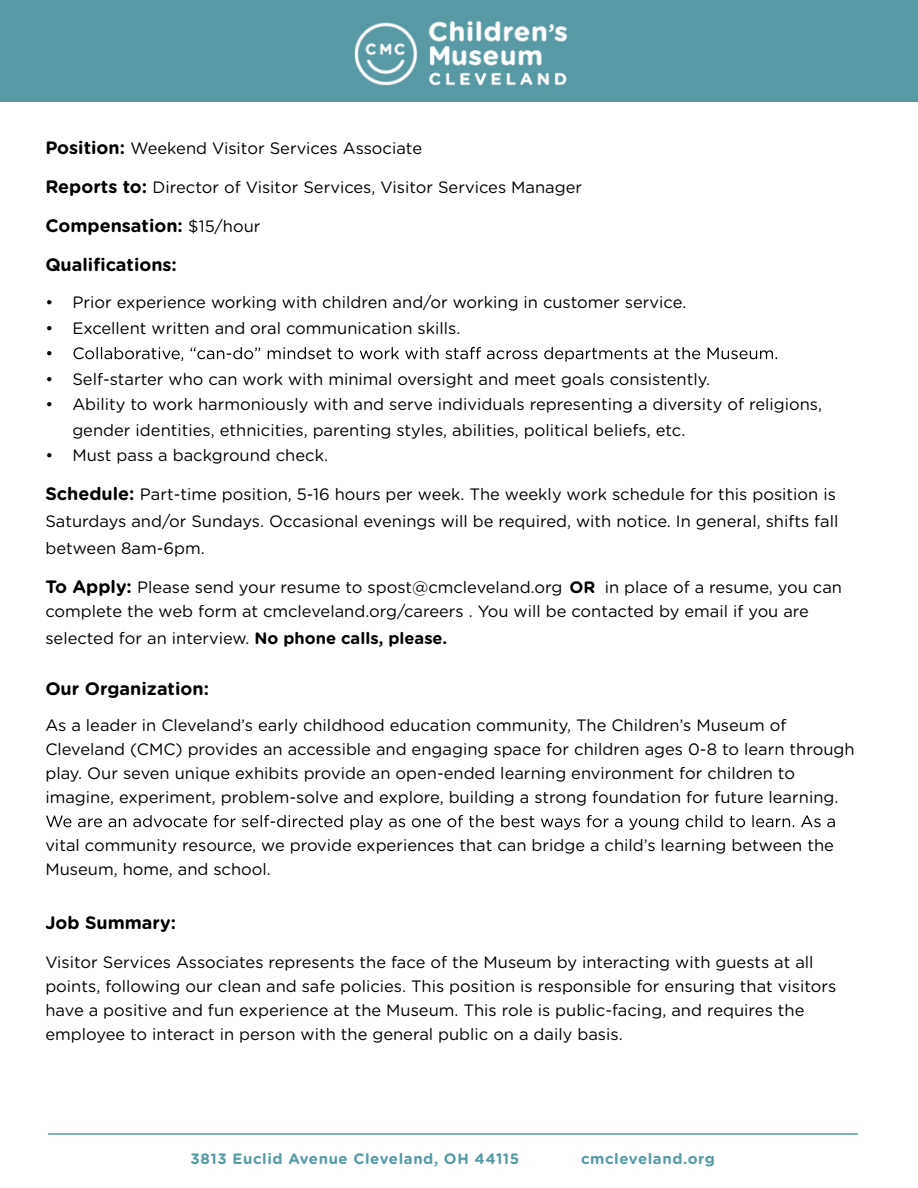
<style>
.page{position:relative;width:918px;height:1188px;background:#fff}
.page>*{position:absolute;margin:0;border:0;box-sizing:border-box;transform-origin:0 0}
.t1{font:700 18px/39px "Gotham Rounded";color:#000}
.t2{font:16.5px/24px "Gotham Rounded";color:#000}
.t3{font:700 15px "Gotham Rounded";letter-spacing:.04em;color:#579aa4}
.s1{font-weight:700;font-size:18px}
.s2{font-weight:400;font-size:16.5px}
.s3{font-weight:700}
</style>
<div class="page">
<hr style="left:48px;top:1133px;width:810px;height:2px;background:#579aa4">
<div style="left:0;top:0;width:918px;height:102px;background:#579aa3"></div>
<img style="left:355px;top:22px;width:213px;height:63px">
<svg style="left:73px;top:347px;width:704px;height:15px"></svg>
<svg style="left:46px;top:815px;width:789px;height:15px"></svg>
<p class="t2" style="left:45px;top:135px;width:378px"><span class="s1">Position:</span> Weekend Visitor Services Associate</p>
<p class="t2" style="left:45px;top:174px;width:538px"><span class="s1">Reports to:</span> Director of Visitor Services, Visitor Services Manager</p>
<p class="t1" style="left:45px;top:205px;width:217px">Compensation: <span class="s2">$15/hour<br></span>Qualifications:</p>
<p class="t2" style="left:45px;top:290px;width:643px">• Prior experience working with children and/or working in customer service.</p>
<p class="t2" style="left:45px;top:314px;width:417px;line-height:25.5px">• Excellent written and oral communication skills. •</p>
<p class="t2" style="left:45px;top:366px;width:666px">• Self-starter who can work with minimal oversight and meet goals consistently.</p>
<p class="t2" style="left:72px;top:391px;width:751px;line-height:25.5px;text-indent:-27px">• Ability to work harmoniously with and serve individuals representing a diversity of religions, gender identities, ethnicities, parenting styles, abilities, political beliefs, etc.</p>
<p class="t2" style="left:45px;top:443px;width:284px">• Must pass a background check.</p>
<p class="t2" style="left:45px;top:480px;width:795px;line-height:27px"><span class="s1">Schedule:</span> Part-time position, 5-16 hours per week. The weekly work schedule for this position is<br>Saturdays and/or Sundays. Occasional evenings will be required, with notice. In general, shifts fall between 8am-6pm.</p>
<p class="t2" style="left:45px;top:575px;width:798px"><span class="s1">To Apply:</span> Please send your resume to spost@cmcleveland.org <span class="s3">OR</span> in place of a resume, you can complete the web form at cmcleveland.org/careers . You will be contacted by email if you are</p>
<p class="t2" style="left:45px;top:626px;width:403px">selected for an interview. <span class="s3">No phone calls, please.</span></p>
<p class="t1" style="left:45px;top:668px;width:165px">Our Organization:</p>
<p class="t2" style="left:45px;top:713px;width:811px">As a leader in Cleveland’s early childhood education community, The Children’s Museum of Cleveland (CMC) provides an accessible and engaging space for children ages 0-8 to learn through play. Our seven unique exhibits provide an open-ended learning environment for children to imagine, experiment, problem-solve and explore, building a strong foundation for future learning.</p>
<p class="t2" style="left:45px;top:833px;width:790px">vital community resource, we provide experiences that can bridge a child’s learning between the<br>Museum, home, and school.</p>
<p class="t1" style="left:45px;top:902px;width:132px">Job Summary:</p>
<p class="t2" style="left:45px;top:950px;width:793px">Visitor Services Associates represents the face of the Museum by interacting with guests at all points, following our clean and safe policies. This position is responsible for ensuring that visitors have a positive and fun experience at the Museum. This role is public-facing, and requires the employee to interact in person with the general public on a daily basis.</p>
<p class="t3" style="left:191px;top:1148px;width:330px">3813 Euclid Avenue Cleveland, OH 44115</p>
<p class="t3" style="left:581px;top:1148px;width:135px">cmcleveland.org</p>
</div>
